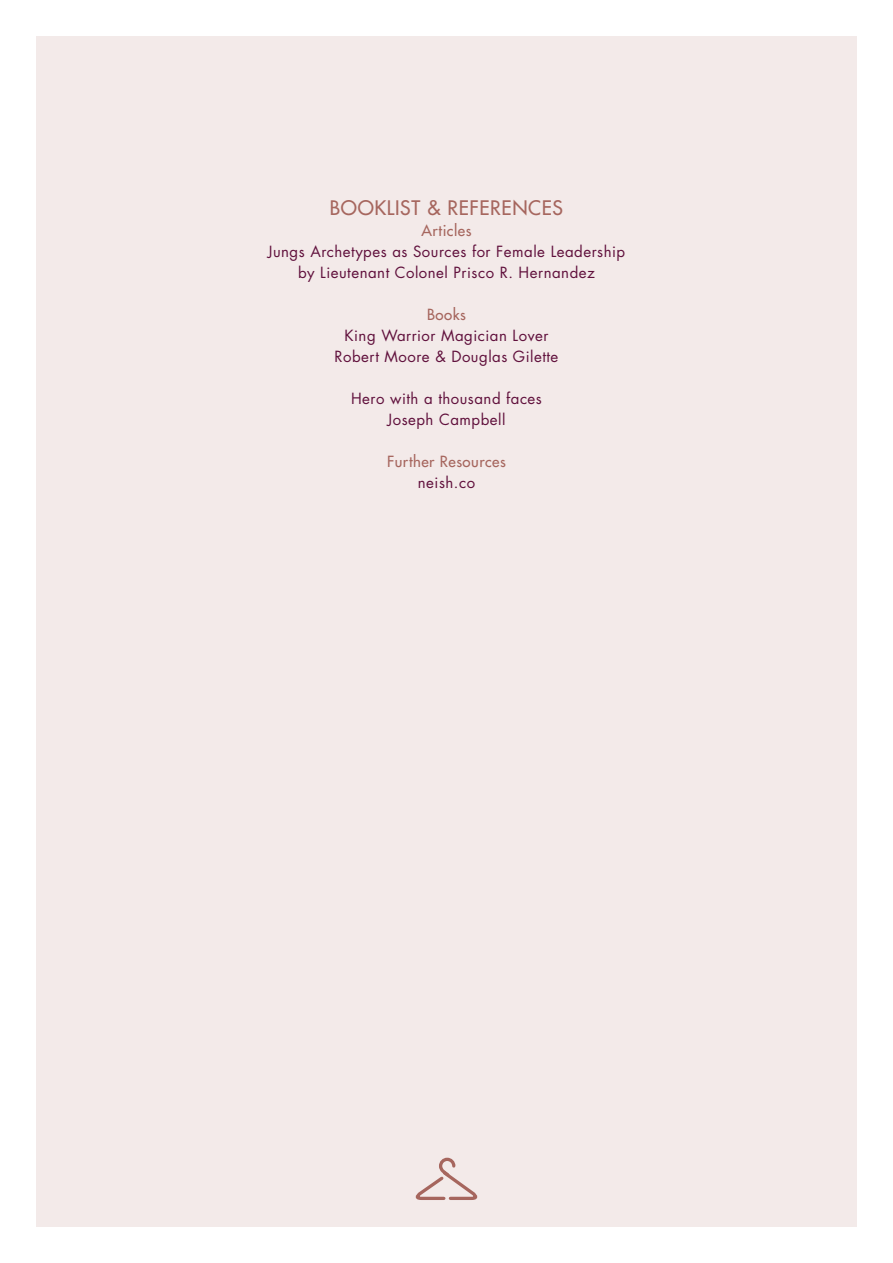
<style>
.page{position:relative;width:893px;height:1263px;background:#fff}
.page>*{position:absolute;margin:0;border:0;box-sizing:border-box;transform-origin:0 0}
.t1{font:19.5px "Futura";letter-spacing:.035em;color:#a6665e}
.t2{font:15px "Futura";letter-spacing:.035em;color:#60103c}
.t3{font:15px "Futura";letter-spacing:.035em;color:#a6665e}
</style>
<div class="page">
<div style="left:36px;top:36px;width:821px;height:1191px;background:#f3eae9"></div>
<svg style="left:415px;top:1157px;width:63px;height:43px"></svg>
<p class="t1" style="left:330px;top:195px;width:235px">BOOKLIST &amp; REFERENCES</p>
<p class="t3" style="left:421px;top:221px;width:52px">Articles</p>
<p class="t2" style="left:268px;top:241px;width:359px">Jungs Archetypes as Sources for Female Leadership</p>
<p class="t2" style="left:298px;top:262px;width:298px">by Lieutenant Colonel Prisco R. Hernandez</p>
<p class="t3" style="left:427px;top:305px;width:40px">Books</p>
<p class="t2" style="left:345px;top:325px;width:205px">King Warrior Magician Lover</p>
<p class="t2" style="left:335px;top:346px;width:225px">Robert Moore &amp; Douglas Gilette</p>
<p class="t2" style="left:351px;top:388px;width:192px">Hero with a thousand faces</p>
<p class="t2" style="left:388px;top:409px;width:119px">Joseph Campbell</p>
<p class="t3" style="left:387px;top:452px;width:120px">Further Resources</p>
<p class="t2" style="left:418px;top:472px;width:59px">neish.co</p>
</div>
